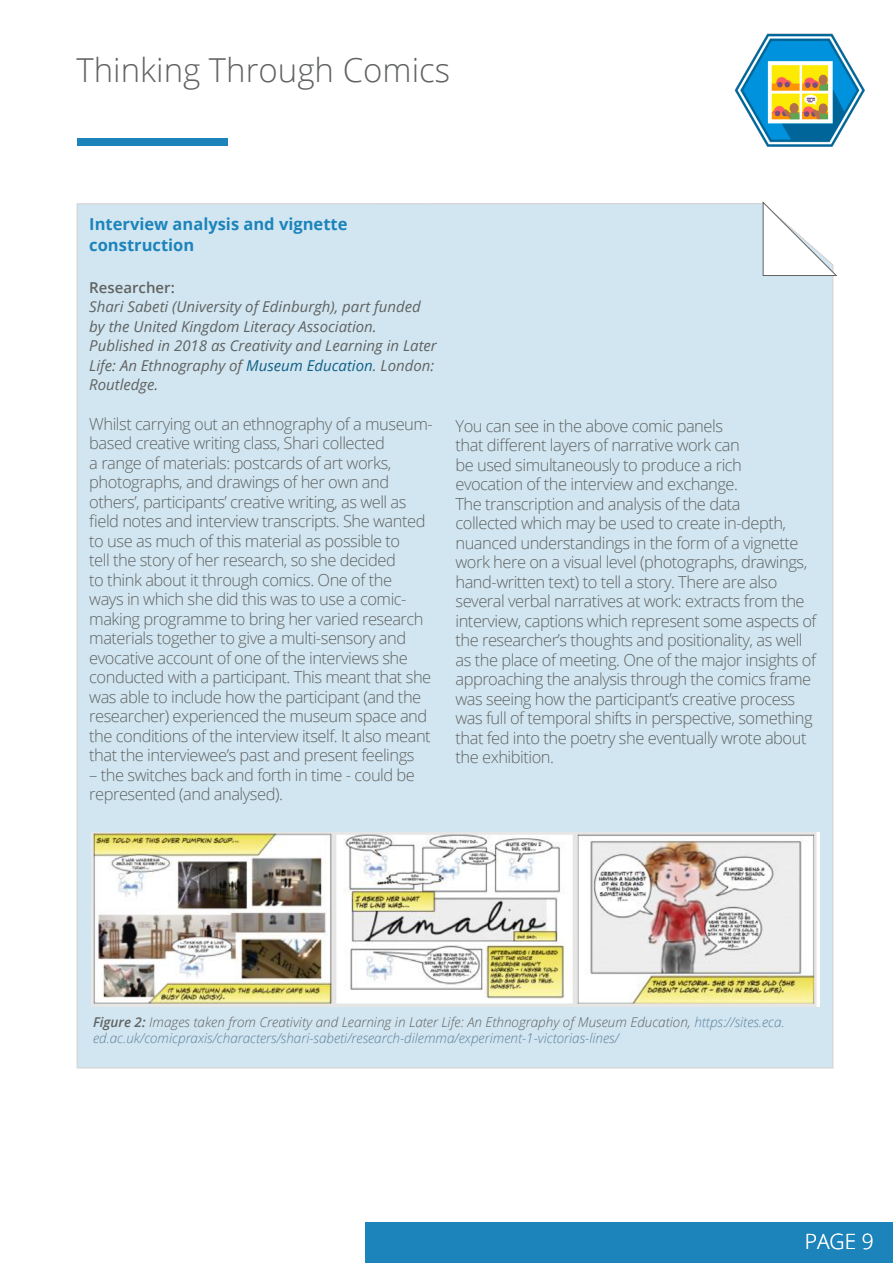
<style>
.page{position:relative;width:893px;height:1263px;background:#fff}
.page>*{position:absolute;margin:0;border:0;box-sizing:border-box;transform-origin:0 0}
.t1{font:300 33px "Open Sans";color:#606362}
.t2{font:300 21px "Open Sans";color:#fff}
.t3{font:300 16.5px/19.5px "Open Sans";letter-spacing:-.03em;color:#606362}
.t4{font:700 16.5px/21px "Open Sans";color:#1c84bb}
.t5{font:italic 15px/19.5px "Open Sans";color:#606362}
.t6{font:600 15px "Open Sans";color:#606362}
.t7{font:italic 300 13.5px/16.2px "Open Sans";color:#5e819d}
.s1{color:#116086}
.s2{font-weight:600;color:#606362}
.s3{color:#606362}
</style>
<div class="page">
<div style="left:366px;top:1222px;width:527px;height:41px;background:#1c84bb"></div>
<div style="left:77px;top:138px;width:150px;height:8px;background:#1c84bb"></div>
<img style="left:734px;top:33px;width:130px;height:114px">
<div style="left:76px;top:202px;width:758px;height:867px;background:#d2e6f1"></div>
<svg style="left:763px;top:202px;width:74px;height:74px"></svg>
<img style="left:92px;top:832px;width:727px;height:174px">
<h1 class="t1" style="left:77px;top:47px;width:375px">Thinking Through Comics</h1>
<p class="t4" style="left:89px;top:213px;width:260px">Interview analysis and vignette construction</p>
<p class="t6" style="left:89px;top:277px;width:87px">Researcher:</p>
<p class="t5" style="left:89px;top:297px;width:349px">Shari Sabeti (University of Edinburgh), part funded by the United Kingdom Literacy Association.<br>Published in 2018 as Creativity and Learning in Later Life: An Ethnography of <span class="s1">Museum Education</span>. London:<br>Routledge.</p>
<p class="t3" style="left:89px;top:413px;width:345px">Whilst carrying out an ethnography of a museum&shy;based creative writing class, Shari collected<br>a range of materials: postcards of art works, photographs, and drawings of her own and others’, participants’ creative writing, as well as field notes and interview transcripts. She wanted to use as much of this material as possible to<br>tell the story of her research, so she decided<br>to think about it through comics. One of the<br>ways in which she did this was to use a comic&shy;making programme to bring her varied research materials together to give a multi-sensory and evocative account of one of the interviews she conducted with a participant. This meant that she was able to include how the participant (and the researcher) experienced the museum space and the conditions of the interview itself. It also meant that the interviewee’s past and present feelings</p>
<p class="t3" style="left:89px;top:764px;width:327px">– the switches back and forth in time - could be represented (and analysed).</p>
<p class="t3" style="left:455px;top:415px;width:362px">You can see in the above comic panels<br>that different layers of narrative work can<br>be used simultaneously to produce a rich<br>evocation of the interview and exchange.<br>The transcription and analysis of the data<br>collected which may be used to create in-depth, nuanced understandings in the form of a vignette work here on a visual level (photographs, drawings, hand-written text) to tell a story. There are also several verbal narratives at work: extracts from the interview, captions which represent some aspects of the researcher’s thoughts and positionality, as well as the place of meeting. One of the major insights of approaching the analysis through the comics frame was seeing how the participant’s creative process was full of temporal shifts in perspective, something that fed into the poetry she eventually wrote about the exhibition.</p>
<p class="t7" style="left:93px;top:1013px;width:693px"><span class="s2">Figure 2:</span> <span class="s3">Images taken from Creativity and Learning in Later Life: An Ethnography of Museum Education,</span> https://sites.eca. ed.ac.uk/comicpraxis/characters/shari-sabeti/research-dilemma/experiment-1-victorias-lines/</p>
<p class="t2" style="left:805px;top:1227px;width:71px">PAGE 9</p>
</div>
